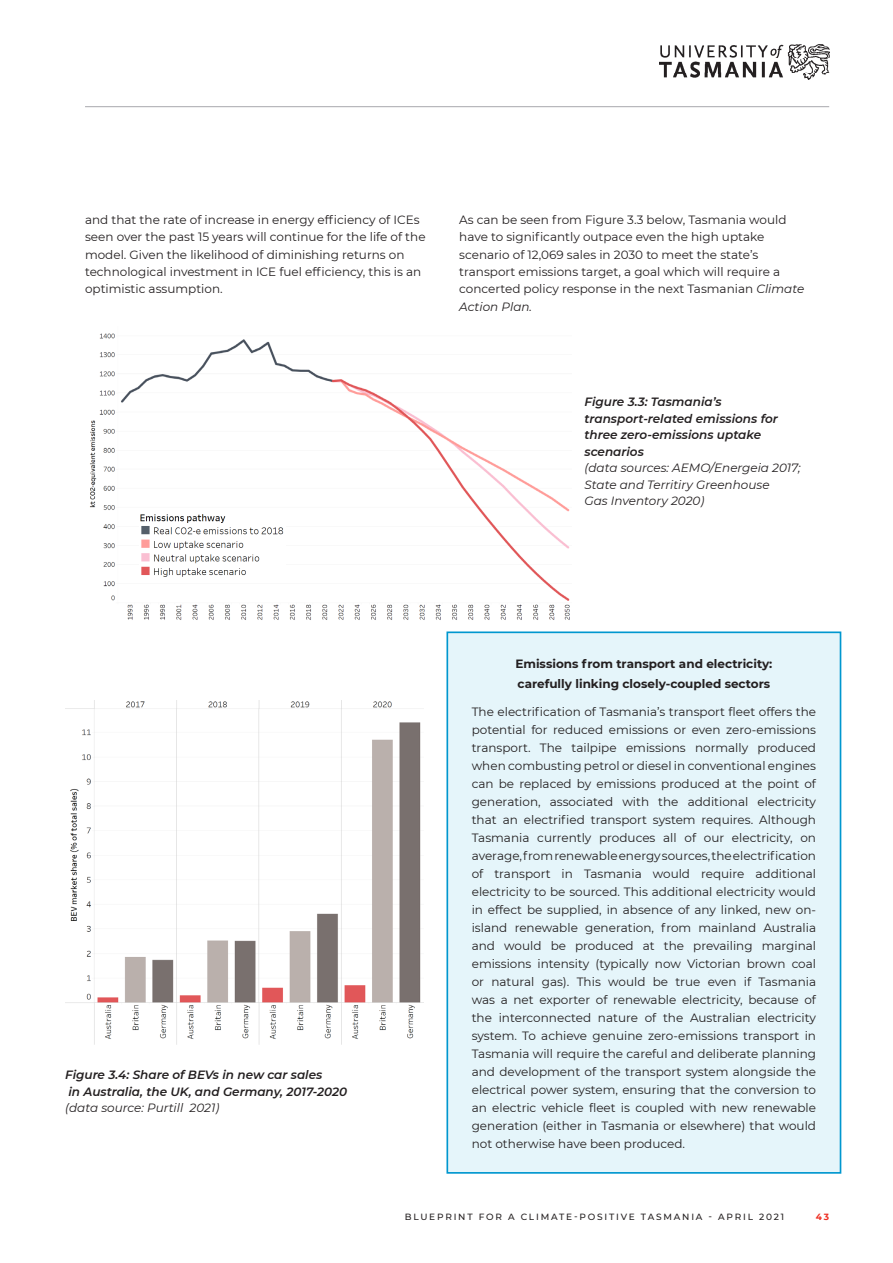
<style>
.page{position:relative;width:893px;height:1263px;background:#fff}
.page>*{position:absolute;margin:0;border:0;box-sizing:border-box;transform-origin:0 0}
.Body{font:12px/18px "Montserrat";color:#231f20}
.t1{font:italic 600 12px/16.5px "Montserrat";color:#231f20}
.t2{font:700 12px/20px "Montserrat";color:#231f20}
.t3{font:500 9px "Montserrat";letter-spacing:.2em;color:#231f20}
.t4{font:700 9px "Montserrat";color:#ee2e22}
.s1{font-style:italic}
.s2{font-weight:400}
</style>
<div class="page">
<img style="left:89px;top:333px;width:481px;height:287px">
<img style="left:65px;top:700px;width:358px;height:345px">
<img style="left:140px;top:510px;width:146px;height:68px">
<div style="left:447px;top:632px;width:393px;height:541px;background:#e5f5fa"></div>
<div style="left:446px;top:631px;width:395px;height:543px;border:2px solid #0097cf"></div>
<hr style="left:85px;top:106px;width:744px;height:1px;background:#a8a9ad">
<img style="left:659px;top:44px;width:170px;height:36px">
<p class="Body" style="left:85px;top:211px;width:342px;line-height:17.2px">and that the rate of increase in energy efficiency of ICEs seen over the past 15 years will continue for the life of the model. Given the likelihood of diminishing returns on technological investment in ICE fuel efficiency, this is an optimistic assumption.</p>
<p class="Body" style="left:459px;top:211px;width:347px;line-height:17.2px">As can be seen from Figure 3.3 below, Tasmania would have to significantly outpace even the high uptake scenario of 12,069 sales in 2030 to meet the state’s transport emissions target, a goal which will require a concerted policy response in the next Tasmanian <span class="s1">Climate Action Plan.</span></p>
<h4 class="t1" style="left:584px;top:393px;width:218px">Figure 3.3: Tasmania’s transport-related emissions for three zero-emissions uptake scenarios<br><span class="s2">(data sources: AEMO/Energeia 2017;<br>State and Territiry Greenhouse<br>Gas Inventory 2020)</span></h4>
<h4 class="t1" style="left:65px;top:1066px;width:283px">Figure 3.4: Share of BEVs in new car sales<br>in Australia, the UK, and Germany, 2017-2020 <span class="s2">(data source: Purtill 2021)</span></h4>
<p class="t2" style="left:515px;top:653px;width:259px">Emissions from transport and electricity: carefully linking closely-coupled sectors</p>
<p class="Body" style="left:472px;top:703px;width:346px;text-align:justify">The electrification of Tasmania’s transport fleet offers the potential for reduced emissions or even zero-emissions transport. The tailpipe emissions normally produced when combusting petrol or diesel in conventional engines can be replaced by emissions produced at the point of generation, associated with the additional electricity that an electrified transport system requires. Although Tasmania currently produces all of our electricity, on average, from renewable energy sources, the electrification of transport in Tasmania would require additional electricity to be sourced. This additional electricity would in effect be supplied, in absence of any linked, new on&shy;island renewable generation, from mainland Australia and would be produced at the prevailing marginal emissions intensity (typically now Victorian brown coal or natural gas). This would be true even if Tasmania was a net exporter of renewable electricity, because of the interconnected nature of the Australian electricity system. To achieve genuine zero-emissions transport in Tasmania will require the careful and deliberate planning and development of the transport system alongside the electrical power system, ensuring that the conversion to an electric vehicle fleet is coupled with new renewable generation (either in Tasmania or elsewhere) that would not otherwise have been produced.</p>
<p class="t3" style="left:405px;top:1211px;width:381px">BLUEPRINT FOR A CLIMATE-POSITIVE TASMANIA - APRIL 2021</p>
<p class="t4" style="left:816px;top:1211px;width:15px">43</p>
</div>
